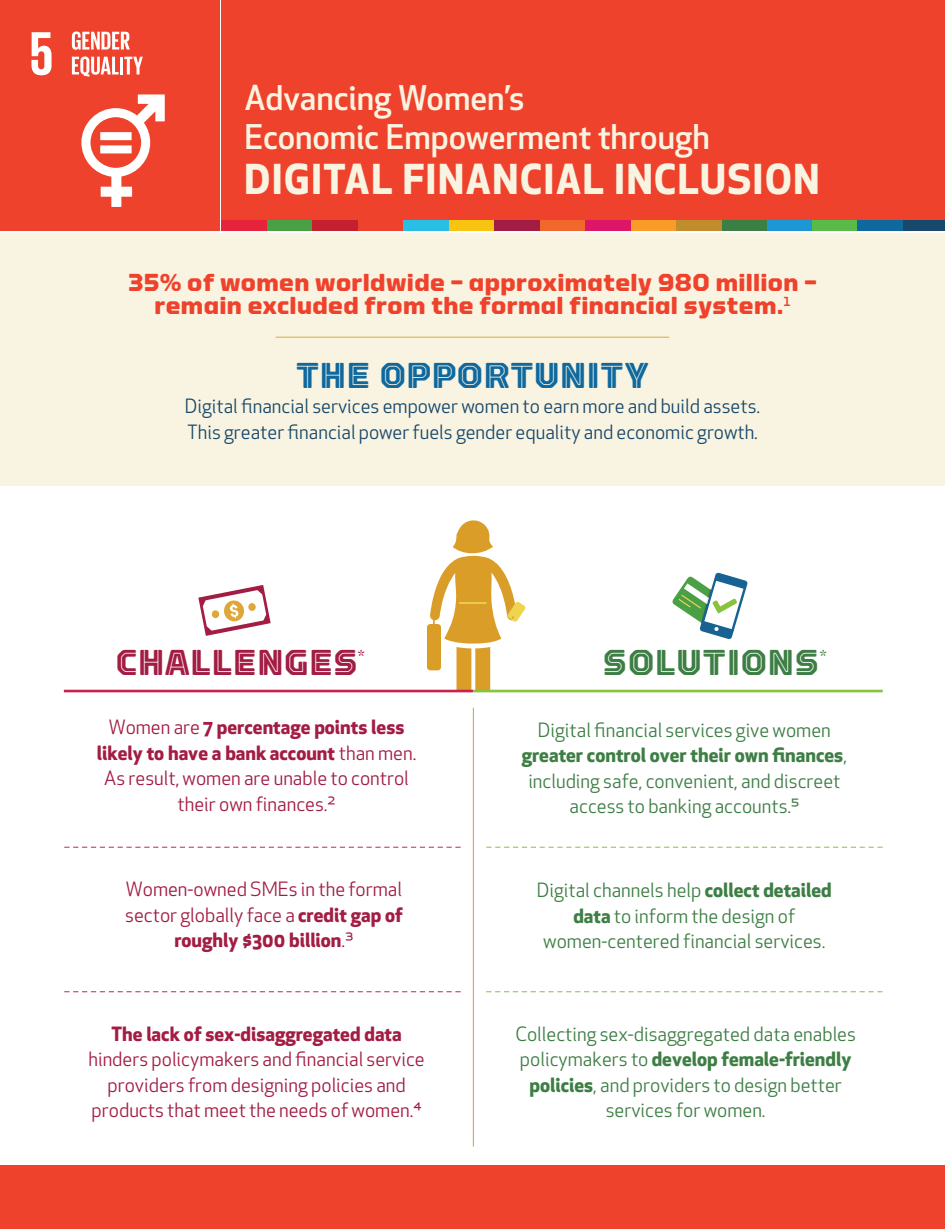
<style>
.page{position:relative;width:945px;height:1229px;background:#fff}
.page>*{position:absolute;margin:0;border:0;box-sizing:border-box;transform-origin:0 0}
.Document_Title{font:700 40.25px "Apex New";letter-spacing:.035em;color:#f9f4e1}
.Opportunity_Header{font:35.88px "Torque Inline";letter-spacing:.03em;color:#10699e}
.t1{font:35.88px "Torque Inline";letter-spacing:.035em;color:#a21c43}
.t2{font:35.88px "Torque Inline";letter-spacing:.04em;color:#3d7e44}
.Document_Title-2{font:500 33.25px/38.5px "Apex New";color:#f9f4e1}
.Fact{font:700 24.5px/22.8px "Torque";letter-spacing:.015em;color:#ef422c;text-align:center}
.t3{font:19.25px/25.4px "Apex New";color:#3d7e44;text-align:center}
.t4{font:19.25px/25.4px "Apex New";color:#a21c43;text-align:center}
.Opportunity_Section{font:19.25px/25.4px "Apex New";color:#18486b}
.t5{font:17.5px "Apex New";color:#a21c43}
.t6{font:17.5px "Apex New";color:#3d7e44}
.s1{font-weight:400}
.s2{font-weight:700}
</style>
<div class="page">
<div style="left:0;top:1166px;width:945px;height:62px;background:#ef422c"></div>
<div style="left:222px;top:0;width:723px;height:230px;background:#ef422c"></div>
<div style="left:427px;top:624px;width:14px;height:46px;background:#da9d27;border-radius:3px"></div>
<svg style="left:430px;top:520px;width:96px;height:173px"></svg>
<svg style="left:198px;top:585px;width:73px;height:51px"></svg>
<div style="left:248px;top:603px;width:8px;height:8px;background:#dda739;border-radius:3px"></div>
<svg style="left:64px;top:846px;width:397px;height:1px"></svg>
<svg style="left:486px;top:846px;width:397px;height:1px"></svg>
<svg style="left:64px;top:991px;width:397px;height:1px"></svg>
<svg style="left:486px;top:991px;width:397px;height:1px"></svg>
<svg style="left:672px;top:572px;width:76px;height:67px"></svg>
<div style="left:448px;top:691px;width:52px;height:22px;background:#fff"></div>
<hr style="left:473px;top:707px;width:1px;height:439px;background:#da9d27">
<hr style="left:64px;top:689px;width:409px;height:3px;background:#c72250">
<hr style="left:473px;top:689px;width:410px;height:3px;background:#89c23d">
<div style="left:0;top:233px;width:945px;height:252px;background:#f9f4e1"></div>
<div style="left:222px;top:220px;width:45px;height:11px;background:#e6233b"></div>
<div style="left:540px;top:220px;width:45px;height:11px;background:#f2682c"></div>
<div style="left:358px;top:220px;width:45px;height:11px;background:#ef422c"></div>
<div style="left:267px;top:220px;width:46px;height:11px;background:#4aa045"></div>
<div style="left:630px;top:220px;width:46px;height:11px;background:#f89c27"></div>
<div style="left:449px;top:220px;width:45px;height:11px;background:#f9c411"></div>
<div style="left:812px;top:220px;width:46px;height:11px;background:#59ba47"></div>
<div style="left:903px;top:220px;width:42px;height:11px;background:#18486b"></div>
<div style="left:585px;top:220px;width:45px;height:11px;background:#dd1667"></div>
<div style="left:403px;top:220px;width:46px;height:11px;background:#29bee4"></div>
<div style="left:767px;top:220px;width:45px;height:11px;background:#1e96d3"></div>
<div style="left:721px;top:220px;width:46px;height:11px;background:#3d7e44"></div>
<div style="left:313px;top:220px;width:45px;height:11px;background:#c5202f"></div>
<div style="left:676px;top:220px;width:45px;height:11px;background:#c08c2c"></div>
<div style="left:494px;top:220px;width:46px;height:11px;background:#a21c43"></div>
<div style="left:858px;top:220px;width:45px;height:11px;background:#10699e"></div>
<hr style="left:276px;top:337px;width:393px;height:1px;background:#dea838">
<div style="left:0;top:0;width:219px;height:231px;background:#ef422c"></div>
<svg style="left:31px;top:32px;width:21px;height:43px"></svg>
<svg style="left:81px;top:94px;width:84px;height:113px"></svg>
<div style="left:100px;top:132px;width:32px;height:8px;background:#fff"></div>
<div style="left:100px;top:145px;width:32px;height:8px;background:#fff"></div>
<svg style="left:72px;top:32px;width:58px;height:18px"></svg>
<svg style="left:72px;top:56px;width:71px;height:21px"></svg>
<p class="Document_Title-2" style="left:245px;top:78px;width:467px">Advancing Women’s<br>Economic Empowerment through</p>
<p class="Document_Title" style="left:245px;top:150px;width:576px">DIGITAL FINANCIAL INCLUSION</p>
<p class="Fact" style="left:128px;top:271px;width:690px">35% of women worldwide — approximately 980 million — remain excluded from the formal financial system.<span class="s1">1</span></p>
<p class="Opportunity_Header" style="left:296px;top:355px;width:354px">THE OPPORTUNITY</p>
<p class="Opportunity_Section" style="left:185px;top:394px;width:577px">Digital financial services empower women to earn more and build assets.<br>This greater financial power fuels gender equality and economic growth.</p>
<p class="t1" style="left:116px;top:642px;width:243px">CHALLENGES</p>
<p class="t5" style="left:358px;top:645px;width:8px">*</p>
<p class="t6" style="left:820px;top:645px;width:8px">*</p>
<p class="t2" style="left:603px;top:642px;width:217px">SOLUTIONS</p>
<p class="t4" style="left:97px;top:715px;width:321px">Women are <span class="s2">7 percentage points less likely to have a bank account</span> than men.<br>As result, women are unable to control their own finances.²</p>
<p class="t4" style="left:125px;top:876px;width:279px">Women-owned SMEs in the formal sector globally face a <span class="s2">credit gap of roughly $300 billion</span>.³</p>
<p class="t4" style="left:88px;top:1021px;width:338px"><span class="s2">The lack of sex-disaggregated data </span>hinders policymakers and financial service providers from designing policies and products that meet the needs of women.⁴</p>
<p class="t3" style="left:522px;top:717px;width:327px">Digital financial services give women <span class="s2">greater control over their own finances</span>, including safe, convenient, and discreet access to banking accounts.⁵</p>
<p class="t3" style="left:537px;top:877px;width:296px">Digital channels help <span class="s2">collect detailed data</span> to inform the design of women-centered financial services.</p>
<p class="t3" style="left:515px;top:1021px;width:342px">Collecting sex-disaggregated data enables policymakers to <span class="s2">develop female-friendly policies</span>, and providers to design better services for women.</p>
</div>
